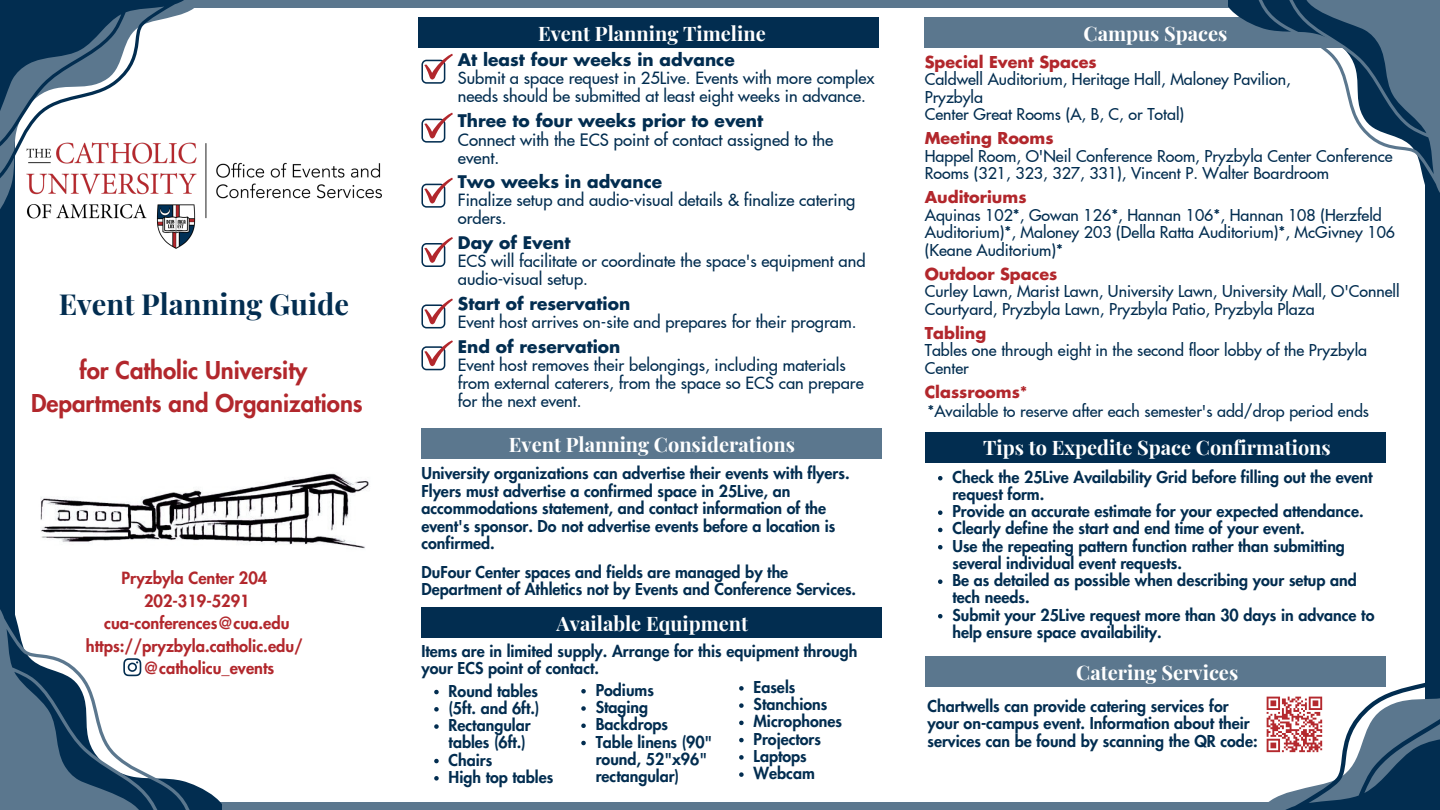
<style>
.page{position:relative;width:1440px;height:810px;background:#fff}
.page>*{position:absolute;margin:0;border:0;box-sizing:border-box;transform-origin:0 0}
.t1{font:700 29px "Playfair Display";color:#022d50}
.t2{font:800 24px "Futura LT Pro";color:#b2272c}
.t3{font:700 20px "Playfair Display";color:#fff}
.t4{font:700 17px "Futura LT Pro";color:#022d50}
.t5{font:500 16.8px/18px "Futura LT Pro";color:#022d50}
.t6{font:500 16.5px/18px "Futura LT Pro";color:#022d50}
.t7{font:800 16.4px "Futura LT Pro";color:#b2272c}
.t8{font:800 16px/17.2px "Futura LT Pro";color:#022d50}
.t9{font:500 16px/17.5px "Futura LT Pro";color:#022d50}
.t10{font:700 16px "Futura LT Pro";color:#b2272c}
</style>
<div class="page">
<img style="left:157px;top:143px;width:224px;height:106px">
<img style="left:40px;top:473px;width:329px;height:76px">
<svg style="left:421px;top:54px;width:32px;height:30px"></svg>
<svg style="left:421px;top:113px;width:32px;height:30px"></svg>
<svg style="left:421px;top:178px;width:32px;height:30px"></svg>
<svg style="left:421px;top:237px;width:32px;height:30px"></svg>
<svg style="left:421px;top:298px;width:32px;height:30px"></svg>
<svg style="left:421px;top:340px;width:32px;height:30px"></svg>
<div style="left:419px;top:17px;width:460px;height:31px;background:#022d50"></div>
<div style="left:925px;top:17px;width:460px;height:31px;background:#5b778e"></div>
<div style="left:421px;top:608px;width:460px;height:30px;background:#022d50"></div>
<div style="left:925px;top:432px;width:460px;height:30px;background:#022d50"></div>
<div style="left:421px;top:428px;width:460px;height:31px;background:#5b778e"></div>
<div style="left:925px;top:657px;width:460px;height:30px;background:#5b778e"></div>
<div style="left:0;top:104px;width:15px;height:637px;background:#022d50"></div>
<div style="left:204px;top:802px;width:1068px;height:8px;background:#5b778e"></div>
<svg style="left:194px;top:785px;width:28px;height:25px"></svg>
<svg style="left:0;top:609px;width:194px;height:201px"></svg>
<svg style="left:938px;top:476px;width:5px;height:4px"></svg>
<svg style="left:938px;top:510px;width:5px;height:5px"></svg>
<svg style="left:938px;top:528px;width:5px;height:4px"></svg>
<svg style="left:938px;top:545px;width:5px;height:4px"></svg>
<svg style="left:938px;top:579px;width:5px;height:5px"></svg>
<svg style="left:938px;top:614px;width:5px;height:4px"></svg>
<div style="left:193px;top:1px;width:1067px;height:7px;background:#5b778e"></div>
<svg style="left:0;top:0;width:204px;height:223px"></svg>
<div style="left:1425px;top:62px;width:15px;height:644px;background:#022d50"></div>
<svg style="left:1228px;top:0;width:212px;height:193px"></svg>
<svg style="left:1265px;top:656px;width:175px;height:154px"></svg>
<svg style="left:434px;top:690px;width:5px;height:4px"></svg>
<svg style="left:434px;top:707px;width:5px;height:5px"></svg>
<svg style="left:434px;top:724px;width:5px;height:5px"></svg>
<svg style="left:434px;top:759px;width:5px;height:4px"></svg>
<svg style="left:434px;top:776px;width:5px;height:5px"></svg>
<svg style="left:581px;top:689px;width:5px;height:5px"></svg>
<svg style="left:581px;top:706px;width:5px;height:5px"></svg>
<svg style="left:581px;top:724px;width:5px;height:4px"></svg>
<svg style="left:581px;top:741px;width:5px;height:4px"></svg>
<svg style="left:739px;top:686px;width:5px;height:5px"></svg>
<svg style="left:739px;top:703px;width:5px;height:5px"></svg>
<svg style="left:739px;top:721px;width:5px;height:4px"></svg>
<svg style="left:739px;top:738px;width:5px;height:4px"></svg>
<svg style="left:739px;top:755px;width:5px;height:5px"></svg>
<svg style="left:739px;top:772px;width:5px;height:5px"></svg>
<p class="t3" style="left:538px;top:19px;width:229px">Event Planning Timeline</p>
<p class="t4" style="left:458px;top:52px;width:278px">At least four weeks in advance</p>
<p class="t6" style="left:458px;top:70px;width:418px">Submit a space request in 25Live. Events with more complex needs should be submitted at least eight weeks in advance.</p>
<p class="t4" style="left:458px;top:113px;width:307px">Three to four weeks prior to event</p>
<p class="t5" style="left:458px;top:131px;width:377px">Connect with the ECS point of contact assigned to the event.</p>
<p class="t4" style="left:458px;top:174px;width:206px">Two weeks in advance</p>
<p class="t6" style="left:458px;top:192px;width:399px">Finalize setup and audio-visual details &amp; finalize catering orders.</p>
<p class="t4" style="left:458px;top:235px;width:114px">Day of Event</p>
<p class="t6" style="left:458px;top:253px;width:409px">ECS will facilitate or coordinate the space's equipment and audio-visual setup.</p>
<p class="t4" style="left:458px;top:296px;width:174px">Start of reservation</p>
<p class="t6" style="left:458px;top:314px;width:400px">Event host arrives on-site and prepares for their program.</p>
<p class="t4" style="left:458px;top:339px;width:164px">End of reservation</p>
<p class="t6" style="left:458px;top:357px;width:407px">Event host removes their belongings, including materials from external caterers, from the space so ECS can prepare for the next event.</p>
<p class="t3" style="left:509px;top:430px;width:288px">Event Planning Considerations</p>
<p class="t3" style="left:1084px;top:19px;width:145px">Campus Spaces</p>
<p class="t10" style="left:925px;top:55px;width:174px">Special Event Spaces</p>
<p class="t9" style="left:925px;top:71px;width:368px">Caldwell Auditorium, Heritage Hall, Maloney Pavilion,</p>
<p class="t9" style="left:925px;top:89px;width:60px">Pryzbyla</p>
<p class="t9" style="left:925px;top:106px;width:261px">Center Great Rooms (A, B, C, or Total)</p>
<p class="t10" style="left:925px;top:131px;width:130px">Meeting Rooms</p>
<p class="t9" style="left:925px;top:148px;width:469px">Happel Room, O'Neil Conference Room, Pryzbyla Center Conference<br>Rooms (321, 323, 327, 331), Vincent P. Walter Boardroom</p>
<p class="t10" style="left:925px;top:190px;width:103px">Auditoriums</p>
<p class="t9" style="left:925px;top:207px;width:472px">Aquinas 102*, Gowan 126*, Hannan 106*, Hannan 108 (Herzfeld<br>Auditorium)*, Maloney 203 (Della Ratta Auditorium)*, McGivney 106 (Keane Auditorium)*</p>
<p class="t10" style="left:925px;top:267px;width:134px">Outdoor Spaces</p>
<p class="t9" style="left:925px;top:283px;width:476px">Curley Lawn, Marist Lawn, University Lawn, University Mall, O'Connell<br>Courtyard, Pryzbyla Lawn, Pryzbyla Patio, Pryzbyla Plaza</p>
<p class="t10" style="left:925px;top:326px;width:63px">Tabling</p>
<p class="t9" style="left:925px;top:342px;width:444px">Tables one through eight in the second floor lobby of the Pryzbyla<br>Center</p>
<p class="t10" style="left:925px;top:385px;width:104px">Classrooms*</p>
<p class="t1" style="left:59px;top:283px;width:292px">Event Planning Guide</p>
<p class="t2" style="left:79px;top:359px;width:229px">for Catholic University</p>
<p class="t2" style="left:31px;top:392px;width:333px">Departments and Organizations</p>
<p class="t9" style="left:927px;top:403px;width:443px">*Available to reserve after each semester's add/drop period ends</p>
<p class="t3" style="left:983px;top:433px;width:349px">Tips to Expedite Space Confirmations</p>
<p class="t7" style="left:122px;top:571px;width:147px">Pryzbyla Center 204</p>
<p class="t7" style="left:144px;top:593px;width:107px">202-319-5291</p>
<p class="t7" style="left:104px;top:616px;width:187px">cua-conferences@cua.edu</p>
<p class="t7" style="left:86px;top:638px;width:219px">https://pryzbyla.catholic.edu/</p>
<p class="t7" style="left:143px;top:661px;width:133px">@catholicu_events</p>
<p class="t8" style="left:421px;top:465px;width:430px;line-height:17.5px">University organizations can advertise their events with flyers.<br>Flyers must advertise a confirmed space in 25Live, an accommodations statement, and contact information of the event's sponsor. Do not advertise events before a location is confirmed.</p>
<p class="t8" style="left:421px;top:564px;width:436px;line-height:17.5px">DuFour Center spaces and fields are managed by the<br>Department of Athletics not by Events and Conference Services.</p>
<p class="t3" style="left:557px;top:609px;width:193px">Available Equipment</p>
<p class="t8" style="left:421px;top:643px;width:437px">Items are in limited supply. Arrange for this equipment through your ECS point of contact.</p>
<p class="t8" style="left:754px;top:679px;width:43px">Easels</p>
<p class="t8" style="left:754px;top:696px;width:75px">Stanchions</p>
<p class="t8" style="left:754px;top:714px;width:90px">Microphones</p>
<p class="t8" style="left:754px;top:731px;width:69px">Projectors</p>
<p class="t8" style="left:754px;top:748px;width:55px">Laptops</p>
<p class="t8" style="left:754px;top:765px;width:63px">Webcam</p>
<p class="t8" style="left:596px;top:682px;width:60px">Podiums</p>
<p class="t8" style="left:596px;top:699px;width:54px">Staging</p>
<p class="t8" style="left:596px;top:716px;width:74px">Backdrops</p>
<p class="t8" style="left:596px;top:734px;width:118px">Table linens (90" round, 52"x96" rectangular)</p>
<p class="t8" style="left:449px;top:683px;width:91px">Round tables</p>
<p class="t8" style="left:449px;top:700px;width:92px">(5ft. and 6ft.)</p>
<p class="t8" style="left:449px;top:717px;width:84px">Rectangular tables (6ft.)</p>
<p class="t8" style="left:449px;top:752px;width:45px">Chairs</p>
<p class="t8" style="left:449px;top:769px;width:106px">High top tables</p>
<p class="t8" style="left:952px;top:469px;width:422px">Check the 25Live Availability Grid before filling out the event request form.</p>
<p class="t8" style="left:952px;top:503px;width:413px">Provide an accurate estimate for your expected attendance.</p>
<p class="t8" style="left:952px;top:521px;width:354px">Clearly define the start and end time of your event.</p>
<p class="t8" style="left:952px;top:538px;width:394px">Use the repeating pattern function rather than submitting several individual event requests.</p>
<p class="t8" style="left:952px;top:572px;width:406px">Be as detailed as possible when describing your setup and tech needs.</p>
<p class="t8" style="left:952px;top:607px;width:423px">Submit your 25Live request more than 30 days in advance to help ensure space availability.</p>
<p class="t3" style="left:1076px;top:658px;width:163px">Catering Services</p>
<p class="t8" style="left:927px;top:698px;width:332px">Chartwells can provide catering services for your on-campus event. Information about their services can be found by scanning the QR code:</p>
</div>
